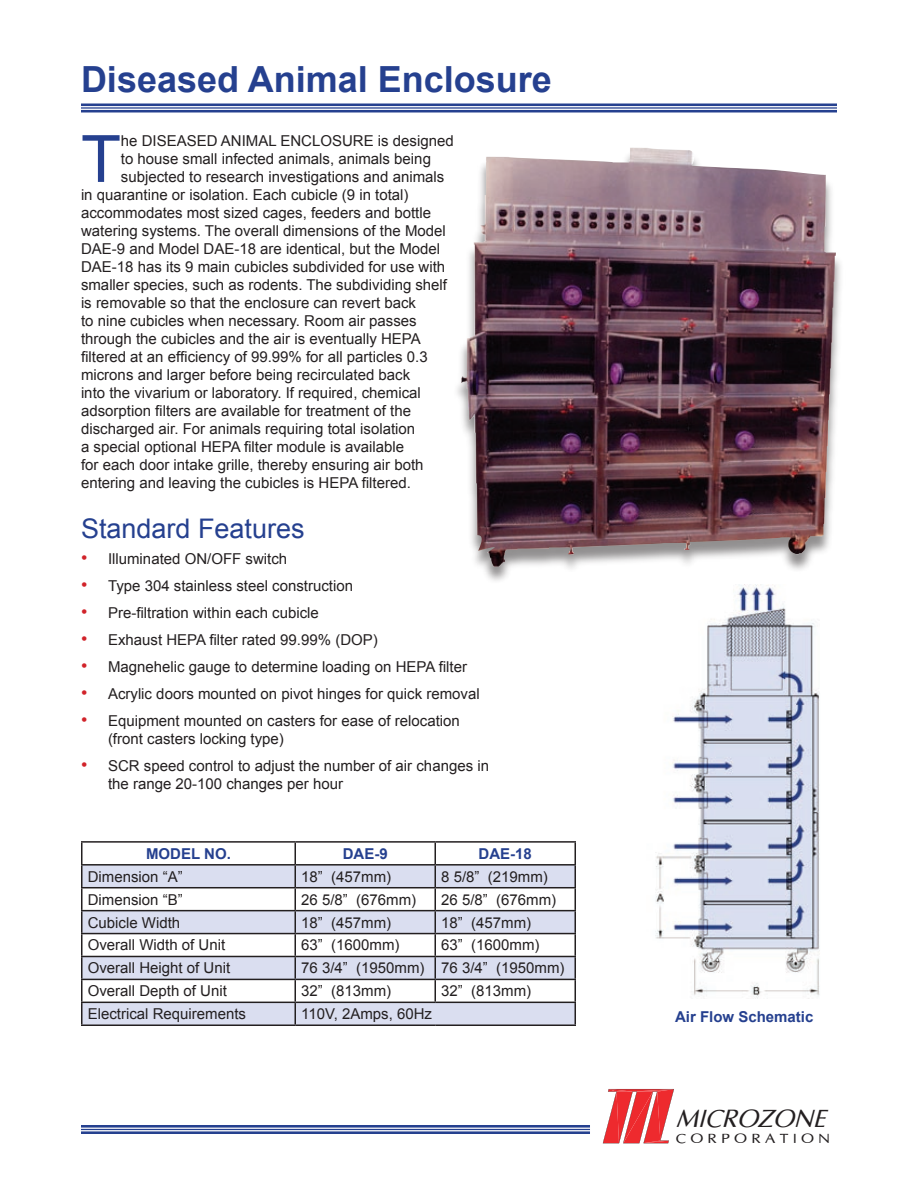
<style>
.page{position:relative;width:918px;height:1188px;background:#fff}
.page>*{position:absolute;margin:0;border:0;box-sizing:border-box;transform-origin:0 0}
.t1{font:65.25px "Arial";color:#25408f}
.t2{font:700 36px "Arial";color:#25408f}
.t3{font:27px "Arial";color:#25408f}
.t4{font:italic 25.05px "Optima";color:#231f20}
.t5{font:18px/27px "Arial";color:#d1232a;text-align:justify}
.t6{font:15px/18px "Arial";color:#231f20}
.t7{font:700 15px "Arial";color:#25408f}
.t8{font:13.65px "Optima";color:#231f20;scale:1.14 1}
</style>
<div class="page">
<svg style="left:82px;top:866px;width:493px;height:158px;fill:#dadef0"></svg>
<hr style="left:81px;top:841px;width:214px;height:2px;background:#231f20">
<hr style="left:295px;top:841px;width:140px;height:2px;background:#231f20">
<hr style="left:294px;top:843px;width:2px;height:21px;background:#231f20">
<hr style="left:435px;top:841px;width:141px;height:2px;background:#231f20">
<hr style="left:81px;top:864px;width:214px;height:2px;background:#231f20">
<hr style="left:295px;top:864px;width:140px;height:2px;background:#231f20">
<hr style="left:294px;top:866px;width:2px;height:21px;background:#231f20">
<hr style="left:435px;top:864px;width:141px;height:2px;background:#231f20">
<hr style="left:81px;top:887px;width:214px;height:1px;background:#231f20">
<hr style="left:295px;top:887px;width:140px;height:1px;background:#231f20">
<hr style="left:294px;top:888px;width:2px;height:22px;background:#231f20">
<hr style="left:435px;top:887px;width:141px;height:1px;background:#231f20">
<hr style="left:81px;top:910px;width:214px;height:1px;background:#231f20">
<hr style="left:295px;top:910px;width:140px;height:1px;background:#231f20">
<hr style="left:294px;top:911px;width:2px;height:22px;background:#231f20">
<hr style="left:435px;top:910px;width:141px;height:1px;background:#231f20">
<hr style="left:81px;top:933px;width:214px;height:1px;background:#231f20">
<hr style="left:295px;top:933px;width:140px;height:1px;background:#231f20">
<hr style="left:294px;top:934px;width:2px;height:22px;background:#231f20">
<hr style="left:435px;top:933px;width:141px;height:1px;background:#231f20">
<hr style="left:81px;top:956px;width:214px;height:1px;background:#231f20">
<hr style="left:295px;top:956px;width:140px;height:1px;background:#231f20">
<hr style="left:294px;top:957px;width:2px;height:22px;background:#231f20">
<hr style="left:435px;top:956px;width:141px;height:1px;background:#231f20">
<hr style="left:81px;top:979px;width:214px;height:1px;background:#231f20">
<hr style="left:295px;top:979px;width:140px;height:1px;background:#231f20">
<hr style="left:294px;top:980px;width:2px;height:22px;background:#231f20">
<hr style="left:435px;top:979px;width:141px;height:1px;background:#231f20">
<svg style="left:435px;top:843px;width:1px;height:159px"></svg>
<hr style="left:81px;top:1002px;width:214px;height:1px;background:#231f20">
<svg style="left:81px;top:843px;width:1px;height:181px"></svg>
<hr style="left:295px;top:1002px;width:140px;height:1px;background:#231f20">
<hr style="left:294px;top:1003px;width:2px;height:21px;background:#231f20">
<hr style="left:435px;top:1002px;width:141px;height:1px;background:#231f20">
<svg style="left:575px;top:843px;width:1px;height:181px"></svg>
<hr style="left:81px;top:1024px;width:214px;height:2px;background:#231f20">
<hr style="left:295px;top:1024px;width:140px;height:2px;background:#231f20">
<hr style="left:435px;top:1024px;width:141px;height:2px;background:#231f20">
<img style="left:461px;top:148px;width:375px;height:418px">
<img style="left:655px;top:584px;width:165px;height:415px">
<hr style="left:81px;top:104px;width:756px;height:2px;background:#25408f">
<hr style="left:81px;top:107px;width:756px;height:2px;background:#25408f">
<hr style="left:81px;top:110px;width:756px;height:2px;background:#25408f">
<hr style="left:81px;top:1125px;width:509px;height:3px;background:#25408f">
<hr style="left:81px;top:1129px;width:509px;height:1px;background:#25408f">
<hr style="left:81px;top:1131px;width:509px;height:3px;background:#25408f">
<svg style="left:603px;top:1089px;width:71px;height:55px"></svg>
<p class="t2" style="left:81px;top:56px;width:472px">Diseased Animal Enclosure</p>
<p class="t1" style="left:81px;top:116px;width:41px">T</p>
<p class="t6" style="left:121px;top:132px;width:334px">he DISEASED ANIMAL ENCLOSURE is designed</p>
<p class="t6" style="left:121px;top:150px;width:312px">to house small infected animals, animals being</p>
<p class="t6" style="left:121px;top:168px;width:325px">subjected to research investigations and animals</p>
<p class="t6" style="left:81px;top:186px;width:329px">in quarantine or isolation. Each cubicle (9 in total)</p>
<p class="t6" style="left:81px;top:204px;width:352px">accommodates most sized cages, feeders and bottle</p>
<p class="t6" style="left:81px;top:222px;width:366px">watering systems. The overall dimensions of the Model</p>
<p class="t6" style="left:81px;top:240px;width:361px">DAE-9 and Model DAE-18 are identical, but the Model</p>
<p class="t6" style="left:81px;top:258px;width:366px">DAE-18 has its 9 main cubicles subdivided for use with</p>
<p class="t6" style="left:81px;top:276px;width:368px">smaller species, such as rodents. The subdividing shelf</p>
<p class="t6" style="left:81px;top:294px;width:337px">is removable so that the enclosure can revert back</p>
<p class="t6" style="left:81px;top:312px;width:337px">to nine cubicles when necessary. Room air passes</p>
<p class="t6" style="left:81px;top:330px;width:341px">through the cubicles and the air is eventually HEPA</p>
<p class="t6" style="left:81px;top:348px;width:348px">filtered at an efficiency of 99.99% for all particles 0.3</p>
<p class="t6" style="left:81px;top:366px;width:331px">microns and larger before being recirculated back</p>
<p class="t6" style="left:81px;top:384px;width:341px">into the vivarium or laboratory. If required, chemical</p>
<p class="t6" style="left:81px;top:402px;width:332px">adsorption filters are available for treatment of the</p>
<p class="t6" style="left:81px;top:420px;width:336px">discharged air. For animals requiring total isolation</p>
<p class="t6" style="left:81px;top:438px;width:325px">a special optional HEPA filter module is available</p>
<p class="t6" style="left:81px;top:456px;width:344px">for each door intake grille, thereby ensuring air both</p>
<p class="t6" style="left:81px;top:474px;width:331px">entering and leaving the cubicles is HEPA filtered.</p>
<p class="t3" style="left:81px;top:511px;width:225px">Standard Features</p>
<p class="t6" style="left:108px;top:550px;width:181px">Illuminated ON/OFF switch</p>
<p class="t6" style="left:108px;top:577px;width:247px">Type 304 stainless steel construction</p>
<p class="t6" style="left:108px;top:604px;width:212px">Pre-filtration within each cubicle</p>
<p class="t6" style="left:108px;top:631px;width:271px">Exhaust HEPA filter rated 99.99% (DOP)</p>
<p class="t6" style="left:108px;top:658px;width:361px">Magnehelic gauge to determine loading on HEPA filter</p>
<p class="t6" style="left:108px;top:685px;width:373px">Acrylic doors mounted on pivot hinges for quick removal</p>
<p class="t6" style="left:108px;top:712px;width:353px">Equipment mounted on casters for ease of relocation (front casters locking type)</p>
<p class="t6" style="left:108px;top:757px;width:383px">SCR speed control to adjust the number of air changes in the range 20-100 changes per hour</p>
<p class="t5" style="left:81px;top:544px;width:8px">• • • • • • •</p>
<p class="t5" style="left:81px;top:751px;width:8px">•</p>
<p class="t7" style="left:146px;top:844px;width:86px">MODEL NO.</p>
<p class="t7" style="left:343px;top:844px;width:47px">DAE-9</p>
<p class="t7" style="left:479px;top:844px;width:55px">DAE-18</p>
<p class="t6" style="left:88px;top:868px;width:97px">Dimension “A”</p>
<p class="t6" style="left:301px;top:868px;width:92px">18” (457mm)</p>
<p class="t6" style="left:441px;top:868px;width:108px">8 5/8” (219mm)</p>
<p class="t6" style="left:88px;top:891px;width:97px">Dimension “B”</p>
<p class="t6" style="left:301px;top:891px;width:117px">26 5/8” (676mm)</p>
<p class="t6" style="left:441px;top:891px;width:117px">26 5/8” (676mm)</p>
<p class="t6" style="left:88px;top:913px;width:94px">Cubicle Width</p>
<p class="t6" style="left:301px;top:913px;width:92px">18” (457mm)</p>
<p class="t6" style="left:441px;top:913px;width:92px">18” (457mm)</p>
<p class="t6" style="left:88px;top:936px;width:139px">Overall Width of Unit</p>
<p class="t6" style="left:301px;top:936px;width:100px">63” (1600mm)</p>
<p class="t6" style="left:441px;top:936px;width:100px">63” (1600mm)</p>
<p class="t6" style="left:88px;top:959px;width:144px">Overall Height of Unit</p>
<p class="t6" style="left:301px;top:959px;width:125px">76 3/4” (1950mm)</p>
<p class="t6" style="left:441px;top:959px;width:125px">76 3/4” (1950mm)</p>
<p class="t6" style="left:88px;top:982px;width:141px">Overall Depth of Unit</p>
<p class="t6" style="left:301px;top:982px;width:92px">32” (813mm)</p>
<p class="t6" style="left:441px;top:982px;width:92px">32” (813mm)</p>
<p class="t6" style="left:88px;top:1005px;width:160px">Electrical Requirements</p>
<p class="t6" style="left:301px;top:1005px;width:132px">110V, 2Amps, 60Hz</p>
<p class="t7" style="left:675px;top:1007px;width:140px">Air Flow Schematic</p>
<p class="t4" style="left:676px;top:1103px;width:151px">MICROZONE</p>
<p class="t8" style="left:676px;top:1130px;width:137px">C O R P O R A T I O N</p>
</div>
